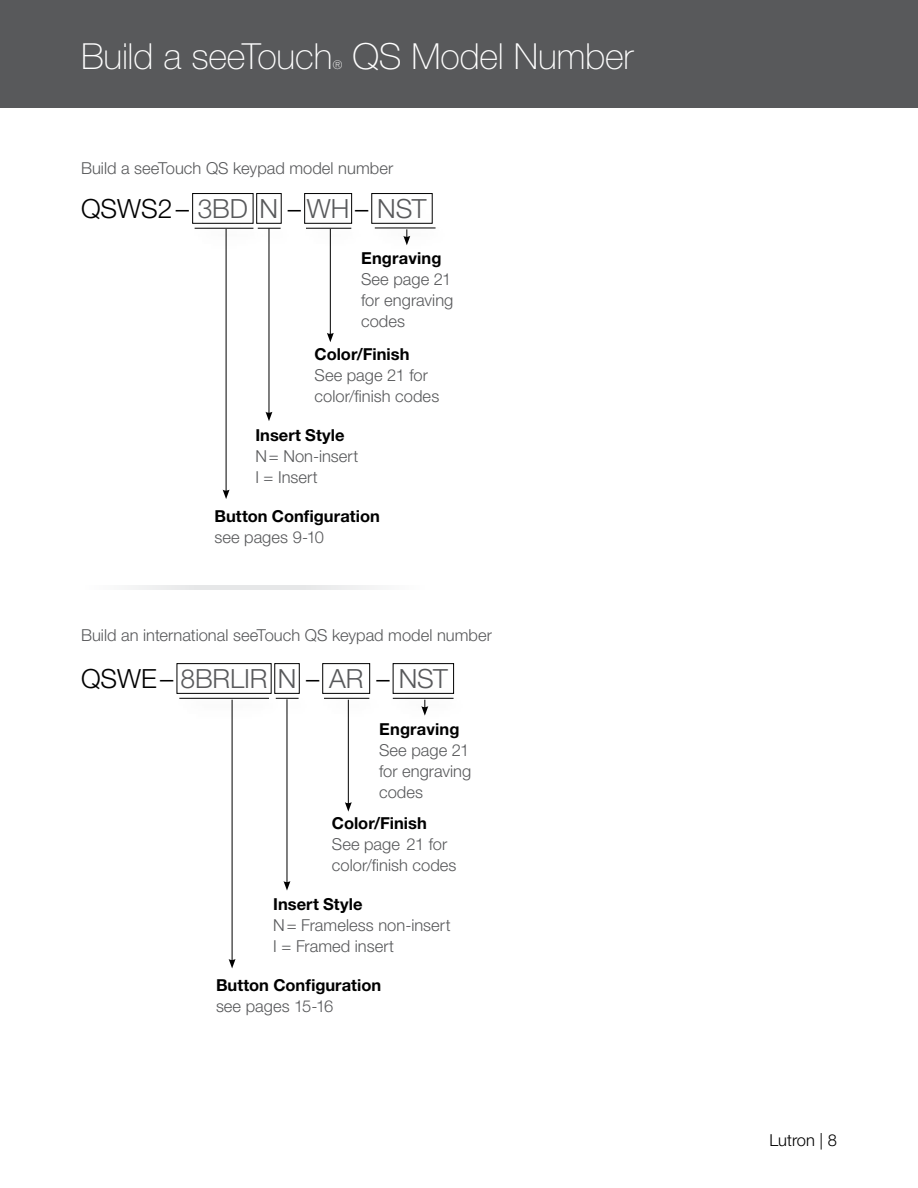
<style>
.page{position:relative;width:918px;height:1188px;background:#fff}
.page>*{position:absolute;margin:0;border:0;box-sizing:border-box;transform-origin:0 0}
.t1{font:100 36px "Helvetica Neue LT Std";letter-spacing:-.005em;color:#fff}
.t2{font:300 26.4px "Helvetica Neue LT Std";letter-spacing:-.005em;color:#58595b}
.t3{font:300 16.5px/21px "Helvetica Neue LT Std";color:#58595b}
.t4{font:700 16.5px "Helvetica Neue LT Std";color:#000}
.t5{font:300 16.5px "Helvetica Neue LT Std";color:#000}
.t6{font:100 12px "Helvetica Neue LT Std";color:#fff}
.s1{color:#000}
</style>
<div class="page">
<div style="left:0;top:0;width:918px;height:108px;background:#58595b"></div>
<hr style="left:232px;top:700px;width:1px;height:261px;background:#000">
<svg style="left:229px;top:959px;width:7px;height:9px"></svg>
<hr style="left:226px;top:229px;width:1px;height:263px;background:#000">
<svg style="left:223px;top:490px;width:7px;height:9px"></svg>
<hr style="left:348px;top:700px;width:1px;height:105px;background:#000">
<svg style="left:345px;top:802px;width:7px;height:10px"></svg>
<hr style="left:330px;top:229px;width:1px;height:106px;background:#000">
<svg style="left:327px;top:333px;width:7px;height:9px"></svg>
<div style="left:284px;top:658px;width:90px;height:71px;background:#fff"></div>
<hr style="left:324px;top:698px;width:45px;height:1px;background:#000">
<div style="left:353px;top:658px;width:105px;height:72px;background:#fff"></div>
<hr style="left:393px;top:698px;width:61px;height:1px;background:#000">
<hr style="left:375px;top:228px;width:61px;height:1px;background:#000">
<div style="left:266px;top:188px;width:90px;height:71px;background:#fff"></div>
<hr style="left:306px;top:228px;width:45px;height:1px;background:#000">
<hr style="left:287px;top:699px;width:1px;height:184px;background:#000">
<svg style="left:284px;top:881px;width:6px;height:10px"></svg>
<hr style="left:269px;top:228px;width:1px;height:186px;background:#000">
<svg style="left:266px;top:412px;width:6px;height:9px"></svg>
<div style="left:236px;top:658px;width:68px;height:64px;background:#58595b;opacity:.6"></div>
<svg style="left:283px;top:698px;width:16px;height:1px"></svg>
<div style="left:218px;top:188px;width:68px;height:64px;background:#58595b;opacity:.6"></div>
<svg style="left:268px;top:228px;width:13px;height:1px"></svg>
<div style="left:170px;top:689px;width:113px;height:31px;background:#000;opacity:.25"></div>
<div style="left:139px;top:658px;width:135px;height:73px;background:#fff"></div>
<hr style="left:179px;top:698px;width:90px;height:1px;background:#000">
<div style="left:186px;top:219px;width:82px;height:31px;background:#000;opacity:.25"></div>
<div style="left:154px;top:188px;width:104px;height:72px;background:#fff"></div>
<hr style="left:195px;top:228px;width:58px;height:1px;background:#000">
<div style="left:177px;top:663px;width:94px;height:31px;border:1px solid #000"></div>
<div style="left:275px;top:663px;width:24px;height:31px;border:1px solid #000"></div>
<div style="left:323px;top:663px;width:47px;height:31px;border:1px solid #000"></div>
<div style="left:393px;top:663px;width:61px;height:31px;border:1px solid #000"></div>
<div style="left:193px;top:193px;width:60px;height:30px;border:1px solid #000"></div>
<div style="left:305px;top:193px;width:47px;height:30px;border:1px solid #000"></div>
<div style="left:372px;top:193px;width:60px;height:30px;border:1px solid #000"></div>
<svg style="left:131px;top:585px;width:244px;height:4px"></svg>
<h1 class="t1" style="left:81px;top:36px;width:253px">Build a seeTouch</h1>
<p class="t6" style="left:333px;top:58px;width:11px">®</p>
<h1 class="t1" style="left:352px;top:36px;width:283px">QS Model Number</h1>
<p class="t3" style="left:81px;top:157px;width:314px">Build a seeTouch QS keypad model number</p>
<h2 class="t2" style="left:81px;top:192px;width:347px"><span class="s1">QSWS2–</span> 3BD N <span class="s1">–</span> WH <span class="s1">–</span> NST</h2>
<p class="t4" style="left:361px;top:248px;width:82px">Engraving</p>
<p class="t3" style="left:361px;top:269px;width:94px;text-align:justify">See page 21 for engraving codes</p>
<p class="t4" style="left:315px;top:344px;width:97px">Color/Finish</p>
<p class="t3" style="left:315px;top:364px;width:126px">See page 21 for color/finish codes</p>
<p class="t4" style="left:255px;top:425px;width:91px">Insert Style</p>
<p class="t3" style="left:255px;top:445px;width:104px">N= Non-insert<br>I = Insert</p>
<p class="t4" style="left:214px;top:506px;width:167px">Button Configuration</p>
<p class="t3" style="left:214px;top:526px;width:111px">see pages 9-10</p>
<p class="t3" style="left:81px;top:624px;width:413px">Build an international seeTouch QS keypad model number</p>
<h2 class="t2" style="left:81px;top:663px;width:368px"><span class="s1">QSWE–</span> 8BRLIR N <span class="s1">–</span> AR <span class="s1">–</span> NST</h2>
<p class="t4" style="left:379px;top:719px;width:82px">Engraving</p>
<p class="t3" style="left:379px;top:739px;width:94px;text-align:justify">See page 21 for engraving codes</p>
<p class="t4" style="left:332px;top:813px;width:97px">Color/Finish</p>
<p class="t3" style="left:332px;top:834px;width:126px">See page 21 for color/finish codes</p>
<p class="t4" style="left:273px;top:894px;width:91px">Insert Style</p>
<p class="t3" style="left:273px;top:915px;width:179px">N= Frameless non-insert<br>I = Framed insert</p>
<p class="t4" style="left:216px;top:975px;width:167px">Button Configuration</p>
<p class="t3" style="left:216px;top:996px;width:119px">see pages 15-16</p>
<p class="t5" style="left:769px;top:1130px;width:69px">Lutron | 8</p>
</div>
